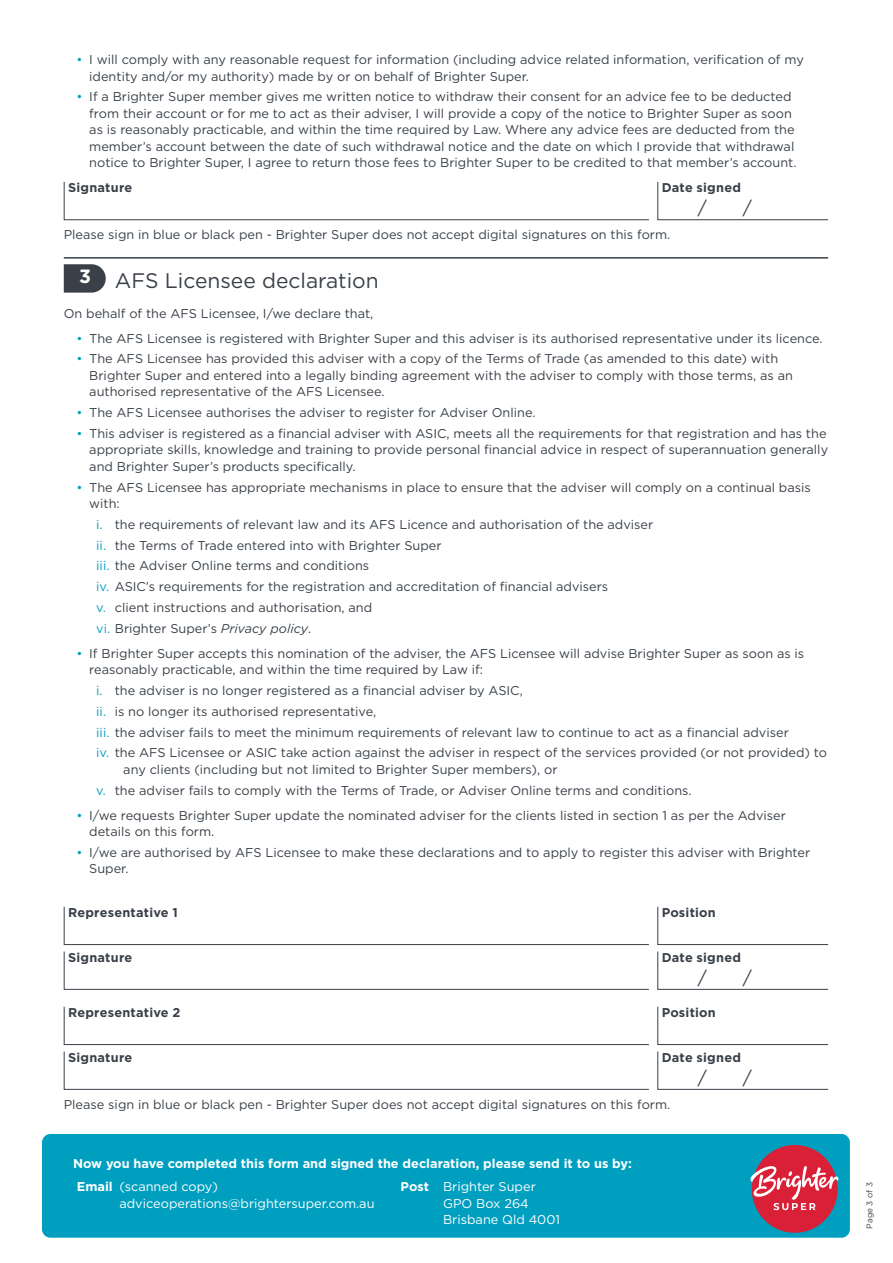
<style>
.page{position:relative;width:893px;height:1263px;background:#fff}
.page>*{position:absolute;margin:0;border:0;box-sizing:border-box;transform-origin:0 0}
.t1{font:21px "Gotham";color:#394048}
.t2{font:18px "Gotham";color:#394048}
.t3{font:12.75px/16.5px "Gotham";color:#394048}
.t4{font:700 12.75px "Gotham";letter-spacing:.015em;color:#394048}
.t5{font:12.75px/16.5px "Gotham";color:#fff}
.t6{font:700 12.75px "Gotham";color:#fff}
.t7{font:8.25px "Gotham";color:#394048}
.s1{color:#009fc0}
.s2{font-style:italic}
.s3{font-weight:700}
</style>
<div class="page">
<svg style="left:63px;top:181px;width:586px;height:39px"></svg>
<svg style="left:657px;top:181px;width:172px;height:39px"></svg>
<hr style="left:64px;top:257px;width:764px;height:2px;background:#394048">
<svg style="left:64px;top:264px;width:42px;height:29px"></svg>
<svg style="left:63px;top:906px;width:586px;height:39px"></svg>
<svg style="left:657px;top:906px;width:172px;height:39px"></svg>
<svg style="left:63px;top:951px;width:586px;height:39px"></svg>
<svg style="left:657px;top:951px;width:172px;height:39px"></svg>
<svg style="left:63px;top:1006px;width:586px;height:39px"></svg>
<svg style="left:657px;top:1006px;width:172px;height:39px"></svg>
<svg style="left:63px;top:1051px;width:586px;height:39px"></svg>
<svg style="left:657px;top:1051px;width:172px;height:39px"></svg>
<div style="left:42px;top:1134px;width:808px;height:104px;background:#009fc0;border-radius:9px"></div>
<div style="left:752px;top:1145px;width:86px;height:88px;background:#da2037;border-radius:50%"></div>
<svg style="left:750px;top:1165px;width:89px;height:45px"></svg>
<p class="t3" style="left:89px;top:51px;width:716px;text-indent:-13px"><span class="s1">•</span> I will comply with any reasonable request for information (including advice related information, verification of my identity and/or my authority) made by or on behalf of Brighter Super.</p>
<p class="t3" style="left:89px;top:88px;width:709px;text-indent:-13px"><span class="s1">•</span> If a Brighter Super member gives me written notice to withdraw their consent for an advice fee to be deducted from their account or for me to act as their adviser, I will provide a copy of the notice to Brighter Super as soon as is reasonably practicable, and within the time required by Law. Where any advice fees are deducted from the member’s account between the date of such withdrawal notice and the date on which I provide that withdrawal notice to Brighter Super, I agree to return those fees to Brighter Super to be credited to that member’s account.</p>
<p class="t4" style="left:68px;top:179px;width:66px">Signature</p>
<p class="t4" style="left:662px;top:179px;width:81px">Date signed</p>
<h2 class="t2" style="left:698px;top:196px;width:11px">/</h2>
<h2 class="t2" style="left:743px;top:196px;width:11px">/</h2>
<p class="t3" style="left:64px;top:226px;width:608px">Please sign in blue or black pen - Brighter Super does not accept digital signatures on this form.</p>
<h1 class="t1" style="left:79px;top:267px;width:301px"><sup>3</sup> AFS Licensee declaration</h1>
<p class="t3" style="left:64px;top:305px;width:311px">On behalf of the AFS Licensee, I/we declare that,</p>
<p class="t3" style="left:77px;top:330px;width:748px"><span class="s1">•</span> The AFS Licensee is registered with Brighter Super and this adviser is its authorised representative under its licence.</p>
<p class="t3" style="left:89px;top:350px;width:705px;text-indent:-13px"><span class="s1">•</span> The AFS Licensee has provided this adviser with a copy of the Terms of Trade (as amended to this date) with<br>Brighter Super and entered into a legally binding agreement with the adviser to comply with those terms, as an authorised representative of the AFS Licensee.</p>
<p class="t3" style="left:77px;top:404px;width:460px"><span class="s1">•</span> The AFS Licensee authorises the adviser to register for Adviser Online.</p>
<p class="t3" style="left:89px;top:425px;width:740px;text-indent:-13px"><span class="s1">•</span> This adviser is registered as a financial adviser with ASIC, meets all the requirements for that registration and has the appropriate skills, knowledge and training to provide personal financial advice in respect of superannuation generally and Brighter Super’s products specifically.</p>
<p class="t3" style="left:89px;top:479px;width:723px;text-indent:-13px"><span class="s1">•</span> The AFS Licensee has appropriate mechanisms in place to ensure that the adviser will comply on a continual basis with:</p>
<p class="t3" style="left:96px;top:514px;width:558px;line-height:20.7px"><span class="s1">i.</span> the requirements of relevant law and its AFS Licence and authorisation of the adviser <span class="s1">ii.</span> the Terms of Trade entered into with Brighter Super<br><span class="s1">iii.</span> the Adviser Online terms and conditions<br><span class="s1">iv.</span> ASIC’s requirements for the registration and accreditation of financial advisers<br><span class="s1">v.</span> client instructions and authorisation, and<br><span class="s1">vi.</span> Brighter Super’s <span class="s2">Privacy policy</span>.</p>
<p class="t3" style="left:89px;top:645px;width:716px;text-indent:-13px"><span class="s1">•</span> If Brighter Super accepts this nomination of the adviser, the AFS Licensee will advise Brighter Super as soon as is reasonably practicable, and within the time required by Law if:</p>
<p class="t3" style="left:96px;top:680px;width:732px;line-height:20.7px"><span class="s1">i.</span> the adviser is no longer registered as a financial adviser by ASIC,<br><span class="s1">ii.</span> is no longer its authorised representative,<br><span class="s1">iii.</span> the adviser fails to meet the minimum requirements of relevant law to continue to act as a financial adviser<br><span class="s1">iv.</span> the AFS Licensee or ASIC take action against the adviser in respect of the services provided (or not provided) to</p>
<p class="t3" style="left:96px;top:759px;width:597px;line-height:20.7px;text-indent:27px">any clients (including but not limited to Brighter Super members), or<br><span class="s1">v.</span> the adviser fails to comply with the Terms of Trade, or Adviser Online terms and conditions.</p>
<p class="t3" style="left:89px;top:806px;width:698px;text-indent:-13px"><span class="s1">•</span> I/we requests Brighter Super update the nominated adviser for the clients listed in section 1 as per the Adviser details on this form.</p>
<p class="t3" style="left:89px;top:844px;width:722px;text-indent:-13px"><span class="s1">•</span> I/we are authorised by AFS Licensee to make these declarations and to apply to register this adviser with Brighter<br>Super.</p>
<p class="t4" style="left:68px;top:904px;width:111px">Representative 1</p>
<p class="t4" style="left:662px;top:904px;width:56px">Position</p>
<p class="t4" style="left:68px;top:949px;width:66px">Signature</p>
<p class="t4" style="left:662px;top:949px;width:81px">Date signed</p>
<h2 class="t2" style="left:698px;top:966px;width:11px">/</h2>
<h2 class="t2" style="left:743px;top:966px;width:11px">/</h2>
<p class="t4" style="left:68px;top:1004px;width:114px">Representative 2</p>
<p class="t4" style="left:662px;top:1004px;width:56px">Position</p>
<p class="t4" style="left:68px;top:1049px;width:66px">Signature</p>
<p class="t4" style="left:662px;top:1049px;width:81px">Date signed</p>
<h2 class="t2" style="left:698px;top:1066px;width:11px">/</h2>
<h2 class="t2" style="left:743px;top:1066px;width:11px">/</h2>
<p class="t3" style="left:64px;top:1095px;width:608px">Please sign in blue or black pen - Brighter Super does not accept digital signatures on this form.</p>
<p class="t6" style="left:73px;top:1154px;width:560px">Now you have completed this form and signed the declaration, please send it to us by:</p>
<p class="t5" style="left:119px;top:1178px;width:257px;text-indent:-43px"><span class="s3">Email</span> (scanned copy) adviceoperations@brightersuper.com.au</p>
<p class="t5" style="left:443px;top:1178px;width:118px;text-indent:-43px"><span class="s3">Post</span> Brighter Super<br>GPO Box 264<br>Brisbane Qld 4001</p>
<p class="t7" style="left:864px;top:1229px;width:48px;rotate:-90deg">Page 3 of 3</p>
</div>
